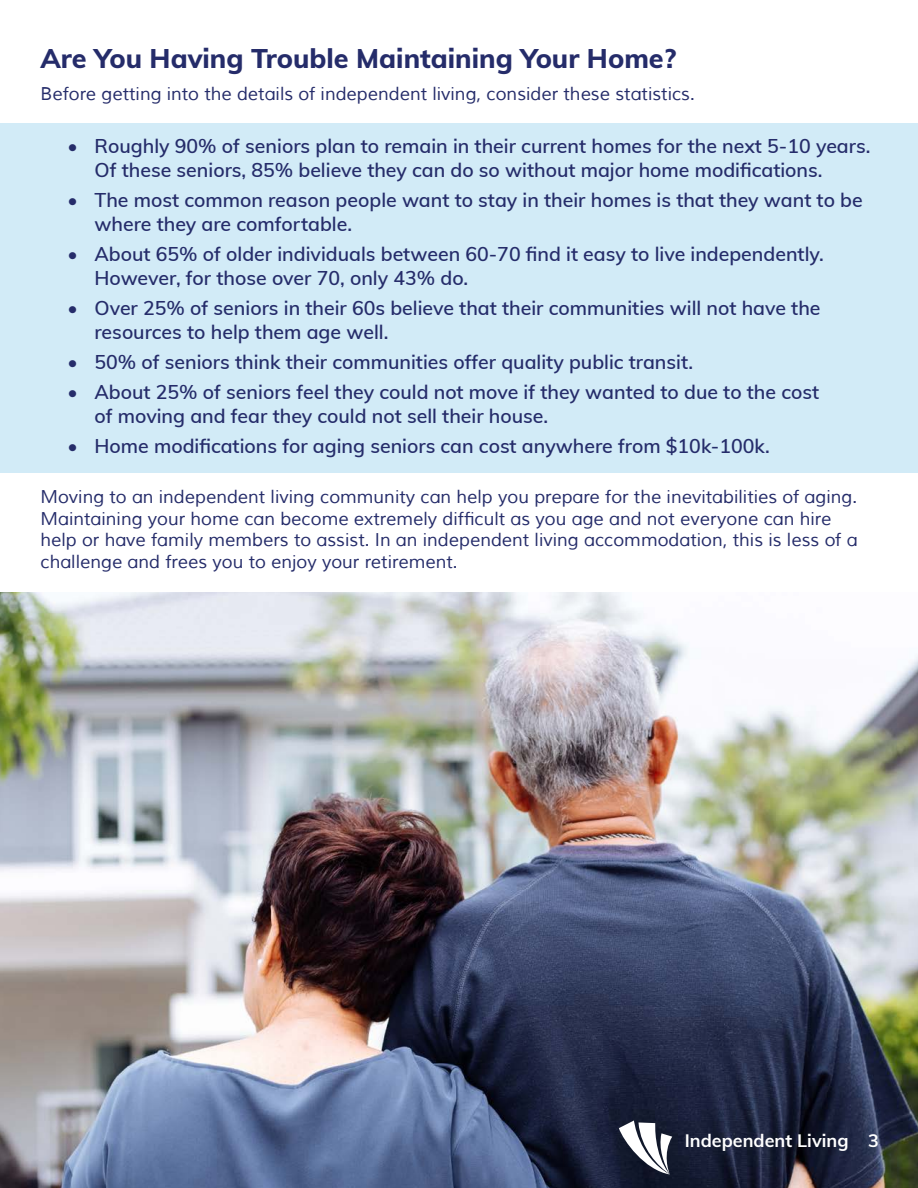
<style>
.page{position:relative;width:918px;height:1188px;background:#fff}
.page>*{position:absolute;margin:0;border:0;box-sizing:border-box;transform-origin:0 0}
.t1{font:800 27px "Muli";color:#252c6a}
.t2{font:600 19.5px/24px "Muli";color:#252c6a}
.t3{font:18px/21.6px "Muli";color:#252c6a}
.t4{font:700 18px "Muli";color:#fff}
</style>
<div class="page">
<div style="left:0;top:123px;width:918px;height:350px;background:#d2ebf7"></div>
<img style="left:0;top:592px;width:918px;height:596px">
<svg style="left:619px;top:1120px;width:53px;height:55px"></svg>
<h1 class="t1" style="left:40px;top:38px;width:637px">Are You Having Trouble Maintaining Your Home?</h1>
<p class="t3" style="left:40px;top:83px;width:656px">Before getting into the details of independent living, consider these statistics.</p>
<p class="t2" style="left:95px;top:133px;width:777px;text-indent:-27px">• Roughly 90% of seniors plan to remain in their current homes for the next 5-10 years.<br>Of these seniors, 85% believe they can do so without major home modifications.</p>
<p class="t2" style="left:95px;top:187px;width:770px;text-indent:-27px">• The most common reason people want to stay in their homes is that they want to be where they are comfortable.</p>
<p class="t2" style="left:95px;top:241px;width:731px;text-indent:-27px">• About 65% of older individuals between 60-70 find it easy to live independently.<br>However, for those over 70, only 43% do.</p>
<p class="t2" style="left:95px;top:295px;width:728px;text-indent:-27px">• Over 25% of seniors in their 60s believe that their communities will not have the resources to help them age well.</p>
<p class="t2" style="left:67px;top:349px;width:627px">• 50% of seniors think their communities offer quality public transit.</p>
<p class="t2" style="left:95px;top:379px;width:726px;text-indent:-27px">• About 25% of seniors feel they could not move if they wanted to due to the cost of moving and fear they could not sell their house.</p>
<p class="t2" style="left:67px;top:433px;width:704px">• Home modifications for aging seniors can cost anywhere from $10k-100k.</p>
<p class="t3" style="left:40px;top:487px;width:819px">Moving to an independent living community can help you prepare for the inevitabilities of aging.<br>Maintaining your home can become extremely difficult as you age and not everyone can hire help or have family members to assist. In an independent living accommodation, this is less of a challenge and frees you to enjoy your retirement.</p>
<p class="t4" style="left:685px;top:1127px;width:196px">Independent Living 3</p>
</div>
